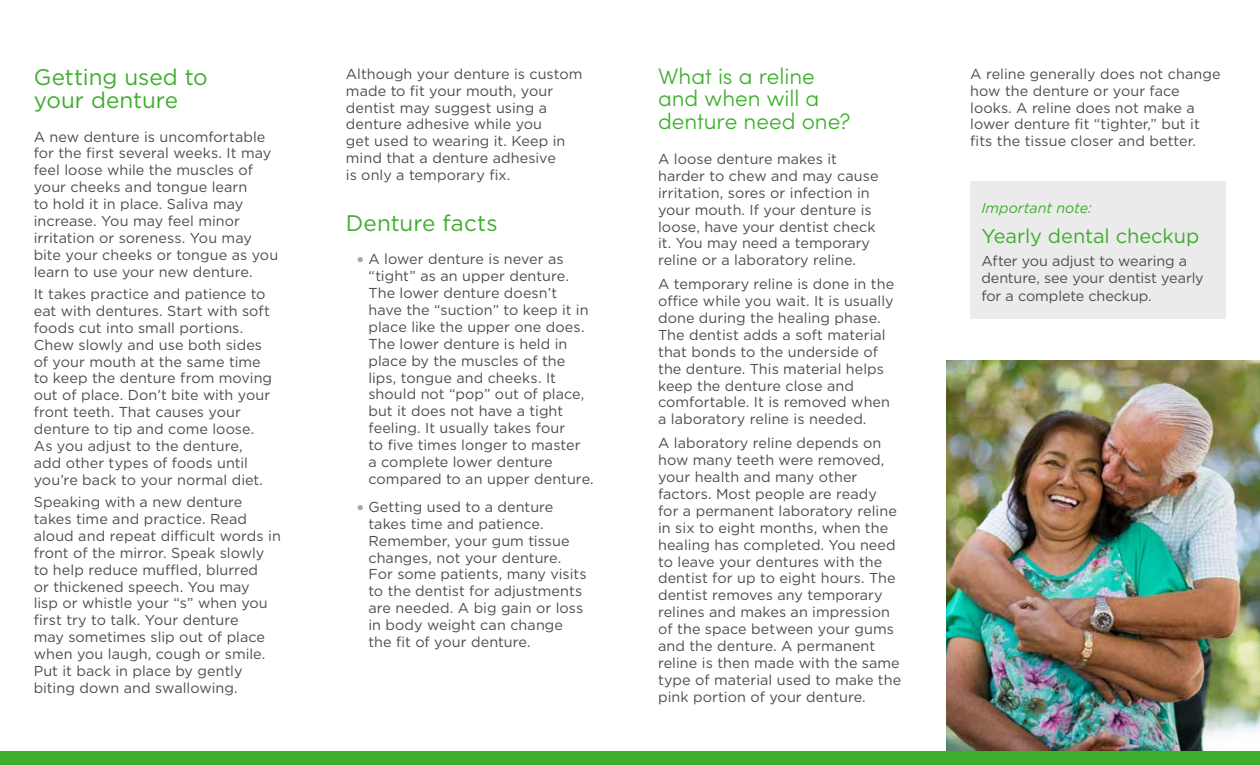
<style>
.page{position:relative;width:1260px;height:765px;background:#fff}
.page>*{position:absolute;margin:0;border:0;box-sizing:border-box;transform-origin:0 0}
.t1{font:300 22.5px/22.5px "Sofia Pro";color:#3dae2b}
.t2{font:22.5px/22.5px "Gotham";color:#3dae2b}
.t3{font:20px "Gotham";letter-spacing:-.005em;color:#3dae2b}
.t4{font:14.38px/16.9px "Gotham";letter-spacing:.005em;color:#4d4d4f}
.t5{font:italic 14.38px "Gotham";color:#3dae2b}
.s1{font-family:"Omnes Moda";font-weight:700;font-size:17.5px;color:#a6a6a6}
</style>
<div class="page">
<img style="left:947px;top:360px;width:313px;height:392px">
<div style="left:970px;top:181px;width:256px;height:137px;background:#ebebec"></div>
<div style="left:0;top:752px;width:1260px;height:13px;background:#3dae2b"></div>
<h1 class="t2" style="left:34px;top:66px;width:176px">Getting used to your denture</h1>
<p class="t4" style="left:34px;top:128px;width:246px">A new denture is uncomfortable for the first several weeks. It may feel loose while the muscles of your cheeks and tongue learn<br>to hold it in place. Saliva may increase. You may feel minor irritation or soreness. You may bite your cheeks or tongue as you learn to use your new denture.</p>
<p class="t4" style="left:34px;top:285px;width:240px">It takes practice and patience to eat with dentures. Start with soft foods cut into small portions.<br>Chew slowly and use both sides of your mouth at the same time to keep the denture from moving out of place. Don’t bite with your front teeth. That causes your denture to tip and come loose.<br>As you adjust to the denture, add other types of foods until you’re back to your normal diet.</p>
<p class="t4" style="left:34px;top:493px;width:249px">Speaking with a new denture takes time and practice. Read aloud and repeat difficult words in front of the mirror. Speak slowly to help reduce muffled, blurred<br>or thickened speech. You may<br>lisp or whistle your “s” when you first try to talk. Your denture<br>may sometimes slip out of place when you laugh, cough or smile.<br>Put it back in place by gently biting down and swallowing.</p>
<p class="t4" style="left:346px;top:65px;width:238px">Although your denture is custom made to fit your mouth, your dentist may suggest using a denture adhesive while you<br>get used to wearing it. Keep in mind that a denture adhesive<br>is only a temporary fix.</p>
<h1 class="t2" style="left:346px;top:211px;width:153px">Denture facts</h1>
<p class="t4" style="left:368px;top:251px;width:227px;text-indent:-11px"><span class="s1">•</span> A lower denture is never as “tight” as an upper denture.<br>The lower denture doesn’t have the “suction” to keep it in place like the upper one does.<br>The lower denture is held in place by the muscles of the lips, tongue and cheeks. It should not “pop” out of place, but it does not have a tight feeling. It usually takes four<br>to five times longer to master<br>a complete lower denture compared to an upper denture.</p>
<p class="t4" style="left:368px;top:498px;width:220px;text-indent:-11px"><span class="s1">•</span> Getting used to a denture takes time and patience.<br>Remember, your gum tissue changes, not your denture.<br>For some patients, many visits to the dentist for adjustments are needed. A big gain or loss in body weight can change the fit of your denture.</p>
<h1 class="t1" style="left:658px;top:63px;width:194px">What is a reline and when will a denture need one?</h1>
<p class="t4" style="left:658px;top:150px;width:222px">A loose denture makes it harder to chew and may cause irritation, sores or infection in your mouth. If your denture is loose, have your dentist check it. You may need a temporary reline or a laboratory reline.</p>
<p class="t4" style="left:658px;top:276px;width:238px">A temporary reline is done in the office while you wait. It is usually done during the healing phase.<br>The dentist adds a soft material that bonds to the underside of the denture. This material helps keep the denture close and comfortable. It is removed when a laboratory reline is needed.</p>
<p class="t4" style="left:658px;top:435px;width:245px">A laboratory reline depends on how many teeth were removed, your health and many other factors. Most people are ready<br>for a permanent laboratory reline in six to eight months, when the healing has completed. You need to leave your dentures with the dentist for up to eight hours. The dentist removes any temporary relines and makes an impression of the space between your gums and the denture. A permanent reline is then made with the same type of material used to make the pink portion of your denture.</p>
<p class="t4" style="left:970px;top:65px;width:252px">A reline generally does not change how the denture or your face looks. A reline does not make a lower denture fit “tighter,” but it fits the tissue closer and better.</p>
<p class="t5" style="left:981px;top:200px;width:112px">Important note:</p>
<h2 class="t3" style="left:981px;top:223px;width:220px">Yearly dental checkup</h2>
<p class="t4" style="left:981px;top:252px;width:224px;line-height:17.5px">After you adjust to wearing a denture, see your dentist yearly for a complete checkup.</p>
</div>
